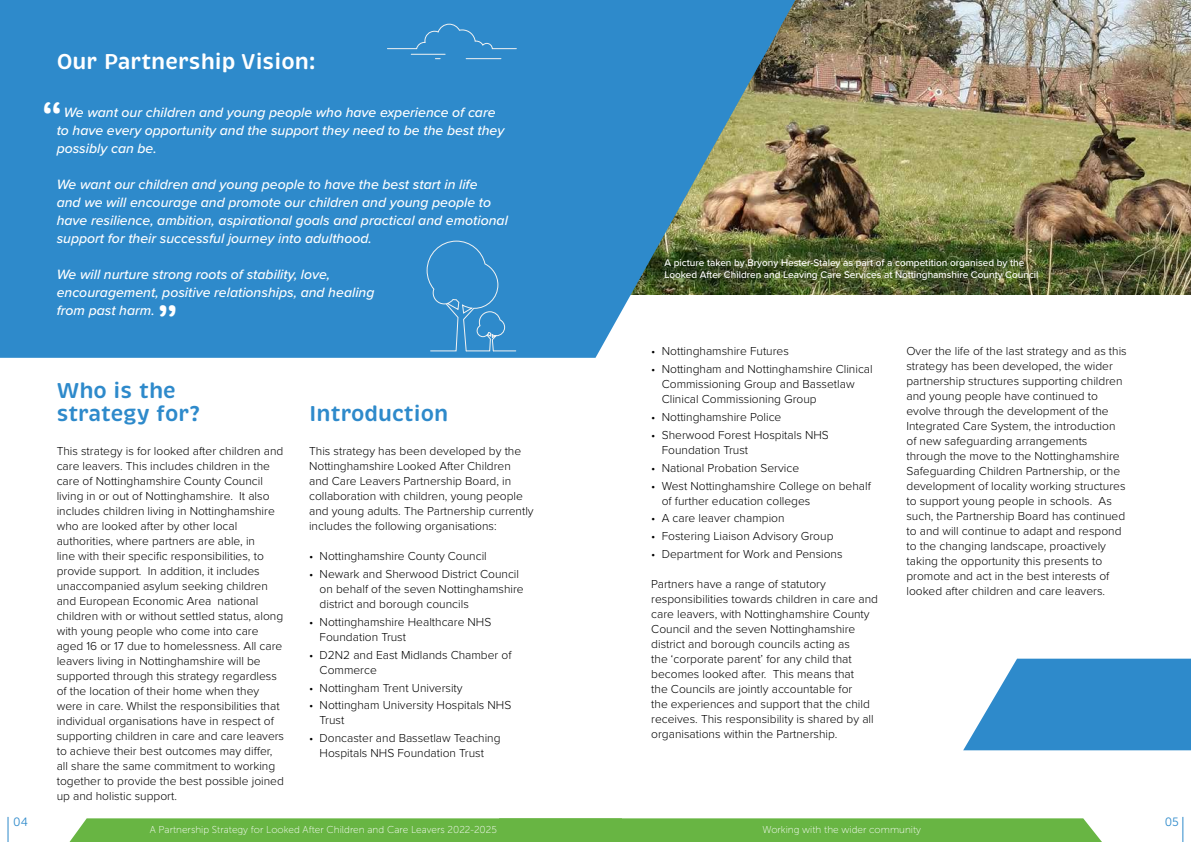
<style>
.page{position:relative;width:1191px;height:842px;background:#fff}
.page>*{position:absolute;margin:0;border:0;box-sizing:border-box;transform-origin:0 0}
.t1{font:600 36px "Brevia";color:#fff}
.t2{font:600 22px/23px "Brevia";color:#2e8acb}
.t3{font:600 22px "Brevia";color:#fff}
.t4{font:italic 500 14px/18px "Proxima Nova";color:#fff}
.t5{font:300 12px/15px "Proxima Nova";color:#000}
.t6{font:12px "Museo Sans 300";color:#2e8acb}
.t7{font:500 10px/12px "Proxima Nova";color:#fff}
.t8{font:10px "Museo Sans 100";color:#fff}
</style>
<div class="page">
<img style="left:795px;top:0;width:396px;height:295px">
<svg style="left:0;top:0;width:795px;height:358px;background:#3e8ec1"></svg>
<svg style="left:426px;top:241px;width:99px;height:110px;background:#378ecc"></svg>
<svg style="left:387px;top:23px;width:130px;height:26px;background:#368ecc"></svg>
<hr style="left:411px;top:54px;width:34px;height:1px;background:#f1f2f2">
<hr style="left:466px;top:58px;width:35px;height:1px;background:#f1f2f2">
<div style="left:69px;top:818px;width:1033px;height:24px;background:#68b543"></div>
<svg style="left:8px;top:817px;width:1px;height:25px"></svg>
<svg style="left:1182px;top:817px;width:1px;height:25px"></svg>
<svg style="left:963px;top:659px;width:228px;height:91px;background:#4697d1"></svg>
<h2 class="t3" style="left:57px;top:47px;width:260px">Our Partnership Vision:</h2>
<p class="t4" style="left:57px;top:103px;width:449px;text-indent:7px">We want our children and young people who have experience of care to have every opportunity and the support they need to be the best they possibly can be.</p>
<p class="t4" style="left:57px;top:175px;width:453px">We want our children and young people to have the best start in life<br>and we will encourage and promote our children and young people to have resilience, ambition, aspirational goals and practical and emotional support for their successful journey into adulthood.</p>
<p class="t4" style="left:57px;top:265px;width:319px">We will nurture strong roots of stability, love, encouragement, positive relationships, and healing from past harm.</p>
<h1 class="t1" style="left:41px;top:93px;width:23px">“</h1>
<h1 class="t1" style="left:157px;top:295px;width:23px">”</h1>
<h2 class="t2" style="left:57px;top:379px;width:145px">Who is the strategy for?</h2>
<p class="t5" style="left:57px;top:443px;width:229px">This strategy is for looked after children and care leavers. This includes children in the care of Nottinghamshire County Council living in or out of Nottinghamshire. It also includes children living in Nottinghamshire who are looked after by other local authorities, where partners are able, in<br>line with their specific responsibilities, to provide support. In addition, it includes unaccompanied asylum seeking children and European Economic Area national children with or without settled status, along with young people who come into care aged 16 or 17 due to homelessness. All care leavers living in Nottinghamshire will be supported through this strategy regardless of the location of their home when they were in care. Whilst the responsibilities that individual organisations have in respect of supporting children in care and care leavers to achieve their best outcomes may differ, all share the same commitment to working together to provide the best possible joined up and holistic support.</p>
<h2 class="t2" style="left:309px;top:402px;width:141px">Introduction</h2>
<p class="t5" style="left:309px;top:443px;width:226px">This strategy has been developed by the Nottinghamshire Looked After Children<br>and Care Leavers Partnership Board, in collaboration with children, young people and young adults. The Partnership currently includes the following organisations:</p>
<p class="t5" style="left:309px;top:548px;width:179px">• Nottinghamshire County Council</p>
<p class="t5" style="left:319px;top:566px;width:206px;text-indent:-11px">• Newark and Sherwood District Council on behalf of the seven Nottinghamshire district and borough councils</p>
<p class="t5" style="left:319px;top:614px;width:173px;text-indent:-11px">• Nottinghamshire Healthcare NHS<br>Foundation Trust</p>
<p class="t5" style="left:319px;top:647px;width:193px;text-indent:-11px">• D2N2 and East Midlands Chamber of<br>Commerce</p>
<p class="t5" style="left:309px;top:679px;width:155px">• Nottingham Trent University</p>
<p class="t5" style="left:319px;top:697px;width:193px;text-indent:-11px">• Nottingham University Hospitals NHS<br>Trust</p>
<p class="t5" style="left:309px;top:730px;width:193px;text-align:center">• Doncaster and Bassetlaw Teaching<br>Hospitals NHS Foundation Trust</p>
<p class="t7" style="left:664px;top:257px;width:375px">A picture taken by Bryony Hester-Staley as part of a competition organised by the<br>Looked After Children and Leaving Care Services at Nottinghamshire County Council</p>
<p class="t5" style="left:651px;top:343px;width:139px">• Nottinghamshire Futures</p>
<p class="t5" style="left:662px;top:361px;width:212px;text-indent:-11px">• Nottingham and Nottinghamshire Clinical<br>Commissioning Group and Bassetlaw<br>Clinical Commissioning Group</p>
<p class="t5" style="left:651px;top:409px;width:132px">• Nottinghamshire Police</p>
<p class="t5" style="left:662px;top:427px;width:168px;text-indent:-11px">• Sherwood Forest Hospitals NHS<br>Foundation Trust</p>
<p class="t5" style="left:651px;top:459px;width:149px">• National Probation Service</p>
<p class="t5" style="left:662px;top:477px;width:211px;text-indent:-11px">• West Nottinghamshire College on behalf of further education colleges</p>
<p class="t5" style="left:651px;top:510px;width:135px">• A care leaver champion</p>
<p class="t5" style="left:651px;top:528px;width:184px">• Fostering Liaison Advisory Group</p>
<p class="t5" style="left:651px;top:546px;width:193px">• Department for Work and Pensions</p>
<p class="t5" style="left:651px;top:576px;width:228px">Partners have a range of statutory responsibilities towards children in care and care leavers, with Nottinghamshire County Council and the seven Nottinghamshire district and borough councils acting as<br>the ‘corporate parent’ for any child that becomes looked after. This means that<br>the Councils are jointly accountable for<br>the experiences and support that the child receives. This responsibility is shared by all organisations within the Partnership.</p>
<p class="t5" style="left:906px;top:343px;width:222px">Over the life of the last strategy and as this strategy has been developed, the wider partnership structures supporting children and young people have continued to evolve through the development of the Integrated Care System, the introduction of new safeguarding arrangements through the move to the Nottinghamshire Safeguarding Children Partnership, or the development of locality working structures to support young people in schools. As such, the Partnership Board has continued to and will continue to adapt and respond to the changing landscape, proactively taking the opportunity this presents to promote and act in the best interests of looked after children and care leavers.</p>
<p class="t6" style="left:13px;top:815px;width:16px">04</p>
<p class="t6" style="left:1164px;top:815px;width:16px">05</p>
<p class="t8" style="left:150px;top:825px;width:348px">A Partnership Strategy for Looked After Children and Care Leavers 2022-2025</p>
<p class="t8" style="left:762px;top:825px;width:160px">Working with the wider community</p>
</div>
